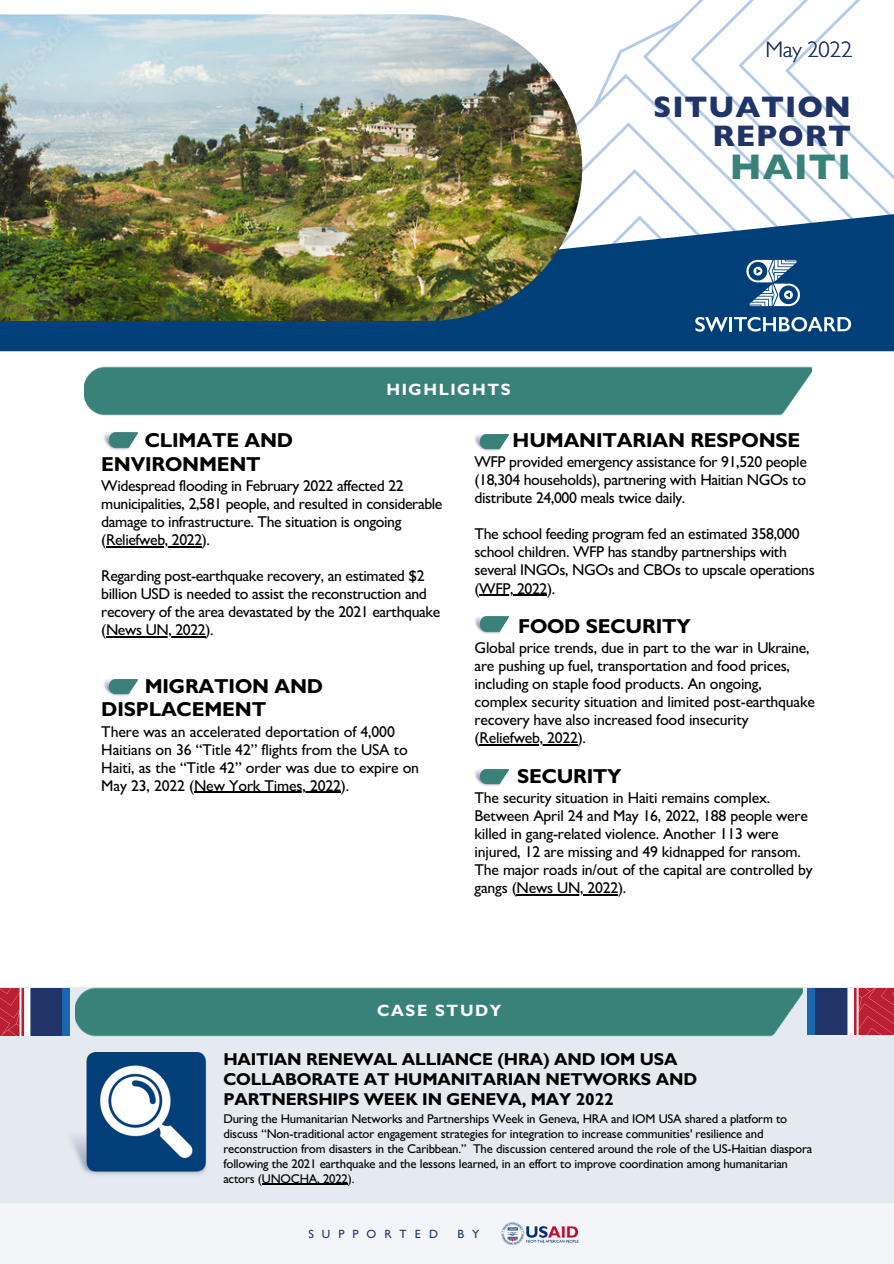
<style>
.page{position:relative;width:894px;height:1264px;background:#fff}
.page>*{position:absolute;margin:0;border:0;box-sizing:border-box;transform-origin:0 0}
.t1{font:800 36px "Gill Sans";letter-spacing:.03em;color:#39827a}
.t2{font:800 30px/29.2px "Gill Sans";letter-spacing:.03em;color:#203468;text-align:right}
.t3{font:300 22.5px "Gill Sans";color:#203468}
.t4{font:700 20.25px/23.7px "Gill Sans";letter-spacing:-.01em;color:#000}
.t5{font:700 17.25px/20.2px "Gill Sans";letter-spacing:-.01em;color:#000}
.t6{font:700 16.5px "Gill Sans";letter-spacing:.095em;color:#fff}
.t7{font:500 15.75px/18px "Gill Sans";letter-spacing:-.015em;color:#000}
.t8{font:500 12.75px/14.9px "Gill Sans";letter-spacing:-.015em;color:#000}
.t9{font:500 12px "Gill Sans";letter-spacing:.665em;color:#203468}
</style>
<div class="page">
<div style="left:0;top:987px;width:893px;height:276px;background:#e5eaf0"></div>
<div style="left:0;top:1203px;width:893px;height:60px;background:#f3f5f8"></div>
<img style="left:72px;top:1052px;width:135px;height:123px">
<img style="left:501px;top:1222px;width:78px;height:23px">
<div style="left:0;top:321px;width:893px;height:30px;background:#003f78"></div>
<svg style="left:524px;top:0;width:369px;height:332px"></svg>
<img style="left:0;top:14px;width:582px;height:307px">
<hr style="left:106px;top:546px;width:96px;height:1px;background:#000">
<hr style="left:106px;top:636px;width:99px;height:1px;background:#000">
<hr style="left:194px;top:791px;width:147px;height:2px;background:#000">
<hr style="left:479px;top:594px;width:68px;height:1px;background:#000">
<hr style="left:479px;top:744px;width:98px;height:1px;background:#000">
<hr style="left:516px;top:894px;width:102px;height:1px;background:#000">
<img style="left:104px;top:432px;width:34px;height:18px">
<hr style="left:262px;top:1183px;width:86px;height:1px;background:#000">
<img style="left:104px;top:679px;width:34px;height:17px">
<img style="left:474px;top:434px;width:34px;height:17px">
<img style="left:474px;top:616px;width:34px;height:18px">
<img style="left:474px;top:769px;width:34px;height:17px">
<img style="left:85px;top:366px;width:726px;height:50px">
<img style="left:0;top:988px;width:70px;height:47px">
<img style="left:807px;top:988px;width:86px;height:46px">
<img style="left:76px;top:987px;width:726px;height:49px">
<h3 class="t3" style="left:765px;top:41px;width:88px">May 2022</h3>
<p class="t6" style="left:386px;top:384px;width:126px">HIGHLIGHTS</p>
<h2 class="t2" style="left:653px;top:97px;width:199px">SITUATION<br>REPORT</h2>
<h1 class="t1" style="left:729px;top:154px;width:122px">HAITI</h1>
<p class="t4" style="left:101px;top:431px;width:193px;text-indent:43px">CLIMATE AND<br>ENVIRONMENT</p>
<p class="t7" style="left:101px;top:479px;width:342px">Widespread flooding in February 2022 affected 22 municipalities, 2,581 people, and resulted in considerable damage to infrastructure. The situation is ongoing (Reliefweb, 2022).</p>
<p class="t7" style="left:101px;top:569px;width:340px">Regarding post-earthquake recovery, an estimated $2 billion USD is needed to assist the reconstruction and recovery of the area devastated by the 2021 earthquake (News UN, 2022).</p>
<p class="t4" style="left:101px;top:677px;width:223px;text-indent:43px">MIGRATION AND<br>DISPLACEMENT</p>
<p class="t7" style="left:101px;top:724px;width:319px">There was an accelerated deportation of 4,000<br>Haitians on 36 “Title 42” flights from the USA to Haiti, as the “Title 42” order was due to expire on May 23, 2022 (New York Times, 2022).</p>
<p class="t4" style="left:512px;top:431px;width:289px">HUMANITARIAN RESPONSE</p>
<p class="t7" style="left:474px;top:455px;width:334px;text-align:justify">WFP provided emergency assistance for 91,520 people (18,304 households), partnering with Haitian NGOs to distribute 24,000 meals twice daily.</p>
<p class="t7" style="left:474px;top:527px;width:341px">The school feeding program fed an estimated 358,000 school children. WFP has standby partnerships with several INGOs, NGOs and CBOs to upscale operations (WFP, 2022).</p>
<p class="t4" style="left:518px;top:617px;width:174px">FOOD SECURITY</p>
<p class="t7" style="left:474px;top:641px;width:342px">Global price trends, due in part to the war in Ukraine, are pushing up fuel, transportation and food prices, including on staple food products. An ongoing, complex security situation and limited post-earthquake recovery have also increased food insecurity (Reliefweb, 2022).</p>
<p class="t4" style="left:517px;top:767px;width:106px">SECURITY</p>
<p class="t7" style="left:474px;top:791px;width:339px">The security situation in Haiti remains complex.<br>Between April 24 and May 16, 2022, 188 people were killed in gang-related violence. Another 113 were injured, 12 are missing and 49 kidnapped for ransom.<br>The major roads in/out of the capital are controlled by gangs (News UN, 2022).</p>
<p class="t6" style="left:377px;top:1004px;width:126px">CASE STUDY</p>
<p class="t5" style="left:223px;top:1051px;width:475px">HAITIAN RENEWAL ALLIANCE (HRA) AND IOM USA<br>COLLABORATE AT HUMANITARIAN NETWORKS AND<br>PARTNERSHIPS WEEK IN GENEVA, MAY 2022</p>
<p class="t8" style="left:223px;top:1113px;width:590px">During the Humanitarian Networks and Partnerships Week in Geneva, HRA and IOM USA shared a platform to discuss “Non-traditional actor engagement strategies for integration to increase communities' resilience and reconstruction from disasters in the Caribbean.” The discussion centered around the role of the US-Haitian diaspora following the 2021 earthquake and the lessons learned, in an effort to improve coordination among humanitarian actors (UNOCHA, 2022).</p>
<p class="t9" style="left:308px;top:1229px;width:131px">SUPPORTED</p>
<p class="t9" style="left:457px;top:1229px;width:23px">B Y</p>
</div>
